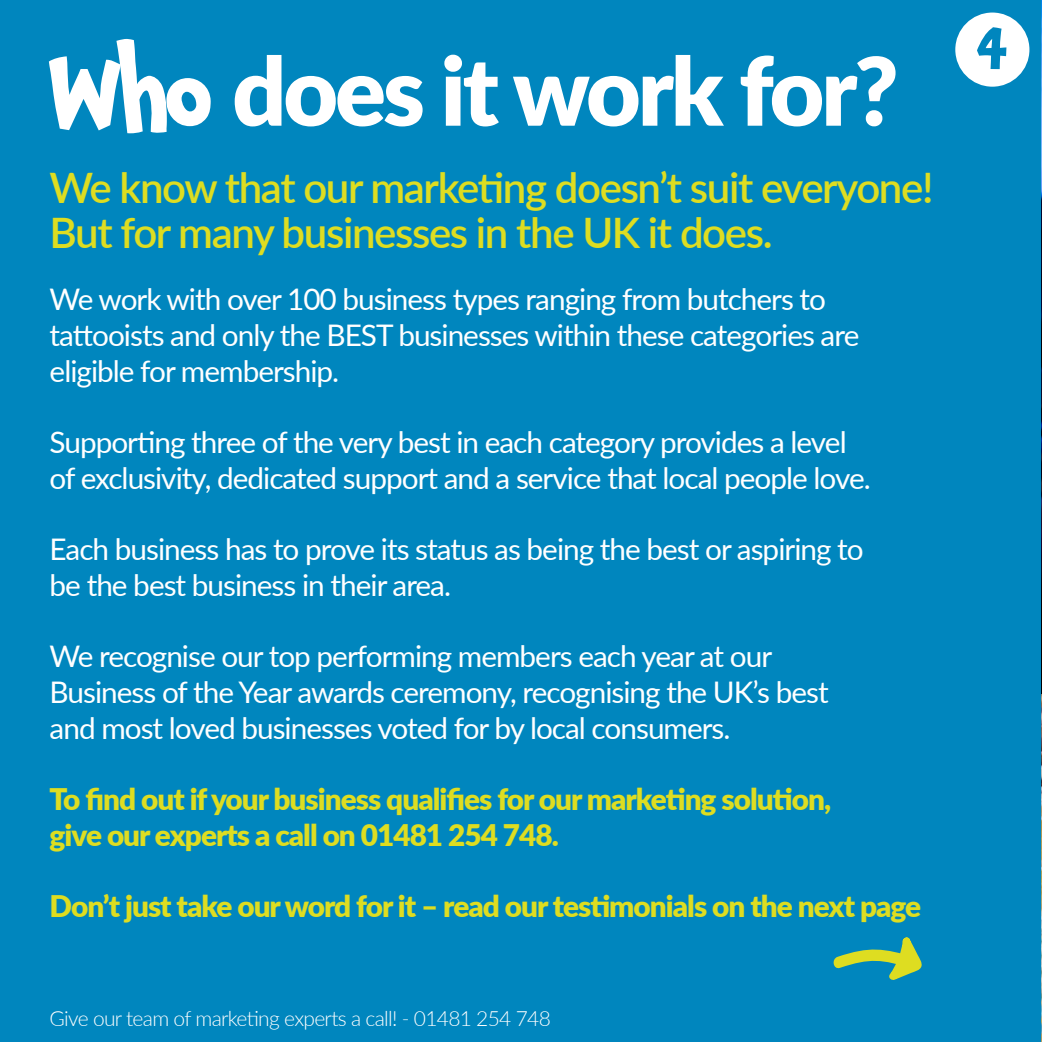
<style>
.page{position:relative;width:1042px;height:1042px;background:#0086be}
.page>*{position:absolute;margin:0;border:0;box-sizing:border-box;transform-origin:0 0}
.t1{font:900 94.5px "Lato";letter-spacing:-.035em;color:#fff}
.t2{font:700 53.55px "Chaloops";color:#0086be}
.t3{font:600 42px/45.5px "Lato";letter-spacing:-.035em;color:#dedd21}
.t4{font:29.75px/35.7px "Lato";letter-spacing:-.035em;color:#fff}
.t5{font:900 29.75px/35.7px "Lato";letter-spacing:-.035em;color:#dedd21}
.t6{font:300 21px "Lato";letter-spacing:-.035em;color:#fff}
.s1{font-family:"Chaloops";font-weight:700}
</style>
<div class="page">
<div style="left:955px;top:13px;width:74px;height:74px;background:#fff;border-radius:50%"></div>
<svg style="left:833px;top:937px;width:89px;height:43px"></svg>
<img style="left:1041px;top:0;width:1px;height:694px">
<hr style="left:1041px;top:694px;width:1px;height:348px;background:#5d317f">
<h1 class="t1" style="left:50px;top:20px;width:850px"><span class="s1">Who</span> does it work for?</h1>
<h3 class="t3" style="left:50px;top:163px;width:885px">We know that our marketing doesn’t suit everyone!<br>But for many businesses in the UK it does.</h3>
<p class="t4" style="left:50px;top:280px;width:811px">We work with over 100 business types ranging from butchers to tattooists and only the BEST businesses within these categories are eligible for membership.</p>
<p class="t4" style="left:50px;top:423px;width:822px">Supporting three of the very best in each category provides a level of exclusivity, dedicated support and a service that local people love.</p>
<p class="t4" style="left:50px;top:530px;width:815px">Each business has to prove its status as being the best or aspiring to be the best business in their area.</p>
<p class="t4" style="left:50px;top:637px;width:780px">We recognise our top performing members each year at our<br>Business of the Year awards ceremony, recognising the UK’s best and most loved businesses voted for by local consumers.</p>
<p class="t5" style="left:50px;top:780px;width:783px">To find out if your business qualifies for our marketing solution, give our experts a call on 01481 254 748.</p>
<p class="t5" style="left:50px;top:887px;width:873px">Don’t just take our word for it – read our testimonials on the next page</p>
<p class="t6" style="left:50px;top:1003px;width:503px">Give our team of marketing experts a call! - 01481 254 748</p>
<h2 class="t2" style="left:976px;top:2px;width:35px">4</h2>
</div>
